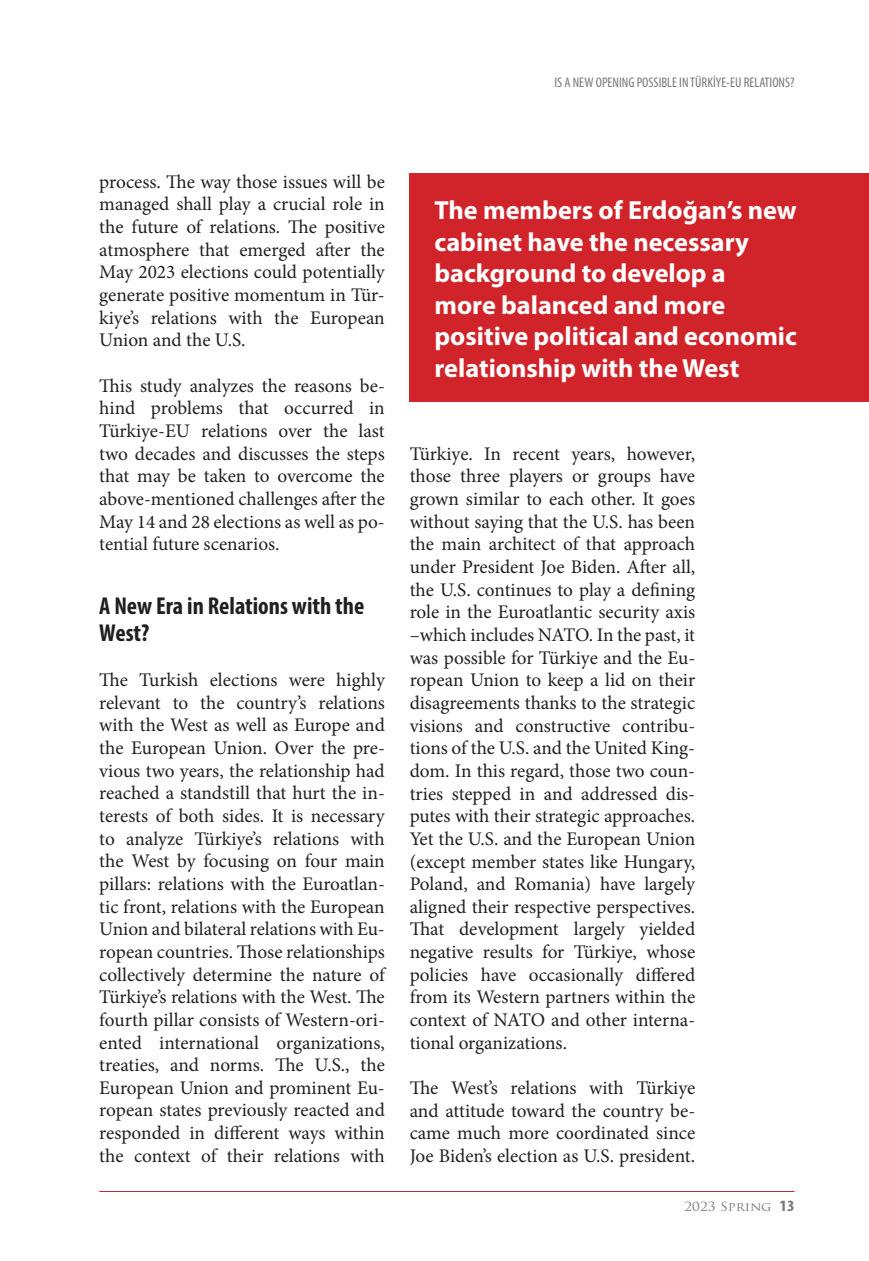
<style>
.page{position:relative;width:869px;height:1261px;background:#fff}
.page>*{position:absolute;margin:0;border:0;box-sizing:border-box;transform-origin:0 0}
.t1{font:700 26.25px/31.5px "Myriad Pro";color:#fff}
.t2{font:700 condensed 24.5px/26.2px "Myriad Pro";color:#231f20}
.t3{font:19.25px/22.6px "Minion Pro";color:#231f20;text-align:justify}
.t4{font:condensed 14px "Myriad Pro";color:#76787b}
.t5{font:12.25px "Trajan Pro";color:#76787b;scale:1.11 1}
.s1{font-family:"Myriad Pro";font-weight:700;font-stretch:condensed;font-size:15.75px}
</style>
<div class="page">
<hr style="left:99px;top:1190px;width:695px;height:1px;background:#d1232a">
<div style="left:409px;top:174px;width:459px;height:228px;background:#d1232a"></div>
<p class="t4" style="left:554px;top:74px;width:241px">IS A NEW OPENING POSSIBLE IN TÜRKİYE-EU RELATIONS?</p>
<p class="t3" style="left:99px;top:170px;width:287px">process. The way those issues will be managed shall play a crucial role in the future of relations. The positive atmosphere that emerged after the May 2023 elections could potentially generate positive momentum in Tür&shy;kiye’s relations with the European Union and the U.S.</p>
<p class="t3" style="left:99px;top:374px;width:287px">This study analyzes the reasons be&shy;hind problems that occurred in Türkiye-EU relations over the last two decades and discusses the steps that may be taken to overcome the above-mentioned challenges after the May 14 and 28 elections as well as po&shy;tential future scenarios.</p>
<p class="t2" style="left:99px;top:592px;width:266px">A New Era in Relations with the<br>West?</p>
<p class="t3" style="left:99px;top:668px;width:287px">The Turkish elections were highly relevant to the country’s relations with the West as well as Europe and the European Union. Over the pre&shy;vious two years, the relationship had reached a standstill that hurt the in&shy;terests of both sides. It is necessary to analyze Türkiye’s relations with the West by focusing on four main pillars: relations with the Euroatlan&shy;tic front, relations with the European Union and bilateral relations with Eu&shy;ropean countries. Those relationships collectively determine the nature of Türkiye’s relations with the West. The fourth pillar consists of Western-ori&shy;ented international organizations, treaties, and norms. The U.S., the European Union and prominent Eu&shy;ropean states previously reacted and responded in different ways within the context of their relations with</p>
<h1 class="t1" style="left:434px;top:193px;width:364px">The members of Erdoğan’s new cabinet have the necessary background to develop a<br>more balanced and more positive political and economic relationship with the West</h1>
<p class="t3" style="left:409px;top:442px;width:287px">Türkiye. In recent years, however, those three players or groups have grown similar to each other. It goes without saying that the U.S. has been the main architect of that approach under President Joe Biden. After all, the U.S. continues to play a defining role in the Euroatlantic security axis –which includes NATO. In the past, it was possible for Türkiye and the Eu&shy;ropean Union to keep a lid on their disagreements thanks to the strategic visions and constructive contribu&shy;tions of the U.S. and the United King&shy;dom. In this regard, those two coun&shy;tries stepped in and addressed dis&shy;putes with their strategic approaches.<br>Yet the U.S. and the European Union (except member states like Hungary, Poland, and Romania) have largely aligned their respective perspectives.<br>That development largely yielded negative results for Türkiye, whose policies have occasionally differed from its Western partners within the context of NATO and other interna&shy;tional organizations.</p>
<p class="t3" style="left:409px;top:1076px;width:287px">The West’s relations with Türkiye and attitude toward the country be&shy;came much more coordinated since Joe Biden’s election as U.S. president.</p>
<p class="t5" style="left:684px;top:1198px;width:101px">2023 Sprıng <span class="s1">13</span></p>
</div>
